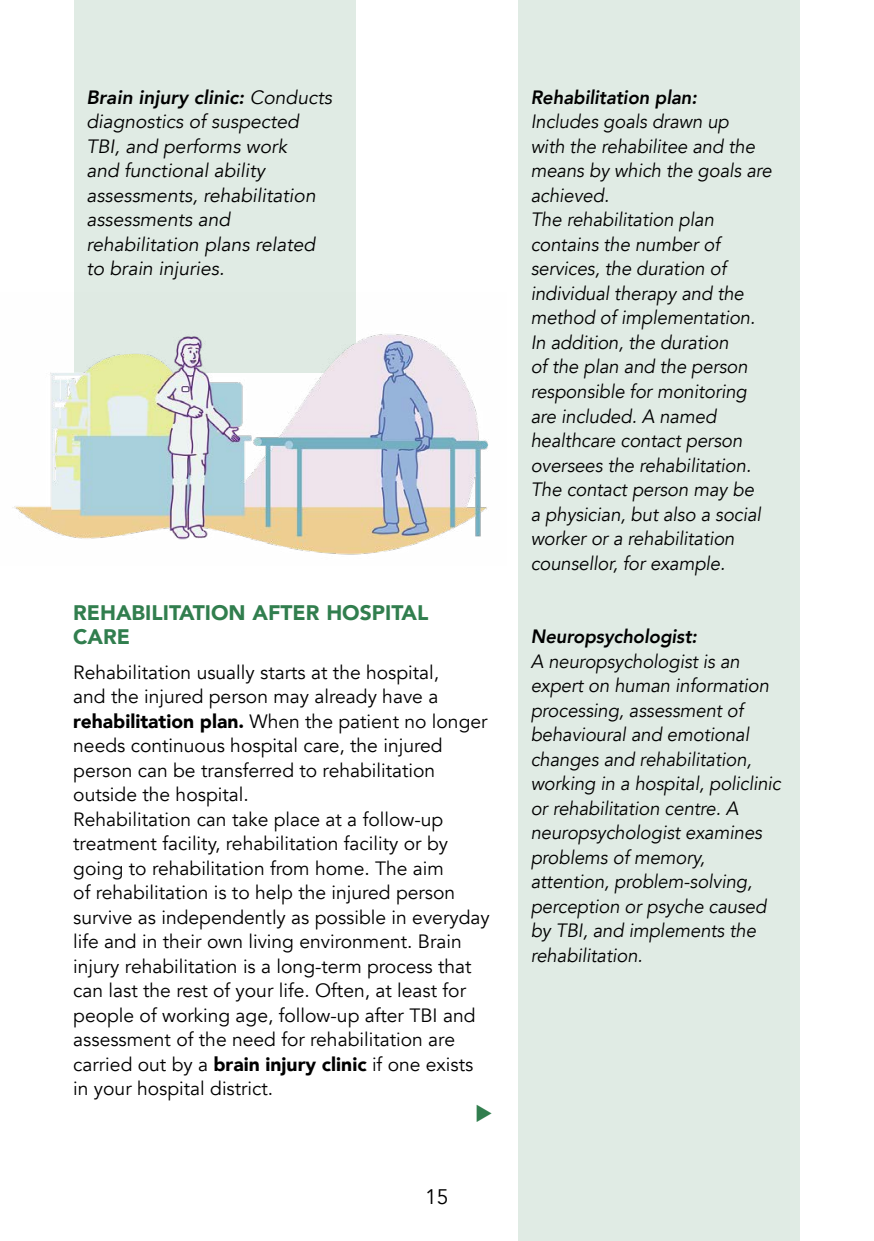
<style>
.page{position:relative;width:874px;height:1241px;background:#fff}
.page>*{position:absolute;margin:0;border:0;box-sizing:border-box;transform-origin:0 0}
.väliotsikko__h3{font:900 21px/24.5px "Avenir";color:#317e4e}
.t1{font:21px "Avenir";color:#000}
.Leipäteksti{font:italic 19.25px/24.5px "Avenir";letter-spacing:-.005em;color:#000;scale:.96 1}
.Leipäteksti-2{font:19.25px/24.5px "Avenir";color:#000}
.Leipäteksti-3{font:italic 19.25px/24.5px "Avenir";letter-spacing:-.005em;color:#000}
.Leipäteksti-4{font:italic 800 19.25px "Avenir";letter-spacing:-.005em;color:#000;scale:.96 1}
.s1{font-weight:800}
.s2{font-weight:900}
</style>
<div class="page">
<div style="left:517px;top:0;width:282px;height:1240px;background:#e0ebe4"></div>
<div style="left:74px;top:0;width:282px;height:372px;background:#e0ebe4"></div>
<img style="left:12px;top:334px;width:477px;height:221px">
<p class="Leipäteksti-3" style="left:86px;top:85px;width:247px"><span class="s1">Brain injury clinic:</span> Conducts diagnostics of suspected<br>TBI, and performs work<br>and functional ability assessments, rehabilitation assessments and rehabilitation plans related to brain injuries.</p>
<p class="Leipäteksti" style="left:530px;top:85px;width:252px"><span class="s1">Rehabilitation plan:<br></span>Includes goals drawn up<br>with the rehabilitee and the means by which the goals are achieved.</p>
<p class="Leipäteksti" style="left:530px;top:208px;width:235px">The rehabilitation plan contains the number of services, the duration of individual therapy and the method of implementation.<br>In addition, the duration<br>of the plan and the person responsible for monitoring</p>
<p class="Leipäteksti" style="left:530px;top:404px;width:241px">are included. A named healthcare contact person oversees the rehabilitation.<br>The contact person may be a physician, but also a social worker or a rehabilitation counsellor, for example.</p>
<h3 class="väliotsikko__h3" style="left:73px;top:599px;width:356px">REHABILITATION AFTER HOSPITAL<br>CARE</h3>
<p class="Leipäteksti-2" style="left:73px;top:660px;width:415px">Rehabilitation usually starts at the hospital,<br>and the injured person may already have a <span class="s2">rehabilitation plan.</span> When the patient no longer needs continuous hospital care, the injured person can be transferred to rehabilitation outside the hospital.</p>
<p class="Leipäteksti-2" style="left:73px;top:807px;width:418px">Rehabilitation can take place at a follow-up treatment facility, rehabilitation facility or by going to rehabilitation from home. The aim<br>of rehabilitation is to help the injured person survive as independently as possible in everyday life and in their own living environment. Brain injury rehabilitation is a long-term process that can last the rest of your life. Often, at least for people of working age, follow-up after TBI and assessment of the need for rehabilitation are carried out by a <span class="s2">brain injury clinic</span> if one exists in your hospital district.</p>
<p class="t1" style="left:425px;top:1184px;width:25px">15</p>
<p class="Leipäteksti-4" style="left:530px;top:625px;width:175px">Neuropsychologist:</p>
<p class="Leipäteksti" style="left:530px;top:649px;width:250px">A neuropsychologist is an expert on human information processing, assessment of behavioural and emotional changes and rehabilitation,</p>
<p class="Leipäteksti" style="left:530px;top:771px;width:262px">working in a hospital, policlinic</p>
<p class="Leipäteksti" style="left:530px;top:796px;width:247px">or rehabilitation centre. A neuropsychologist examines problems of memory, attention, problem-solving, perception or psyche caused by TBI, and implements the rehabilitation.</p>
</div>
